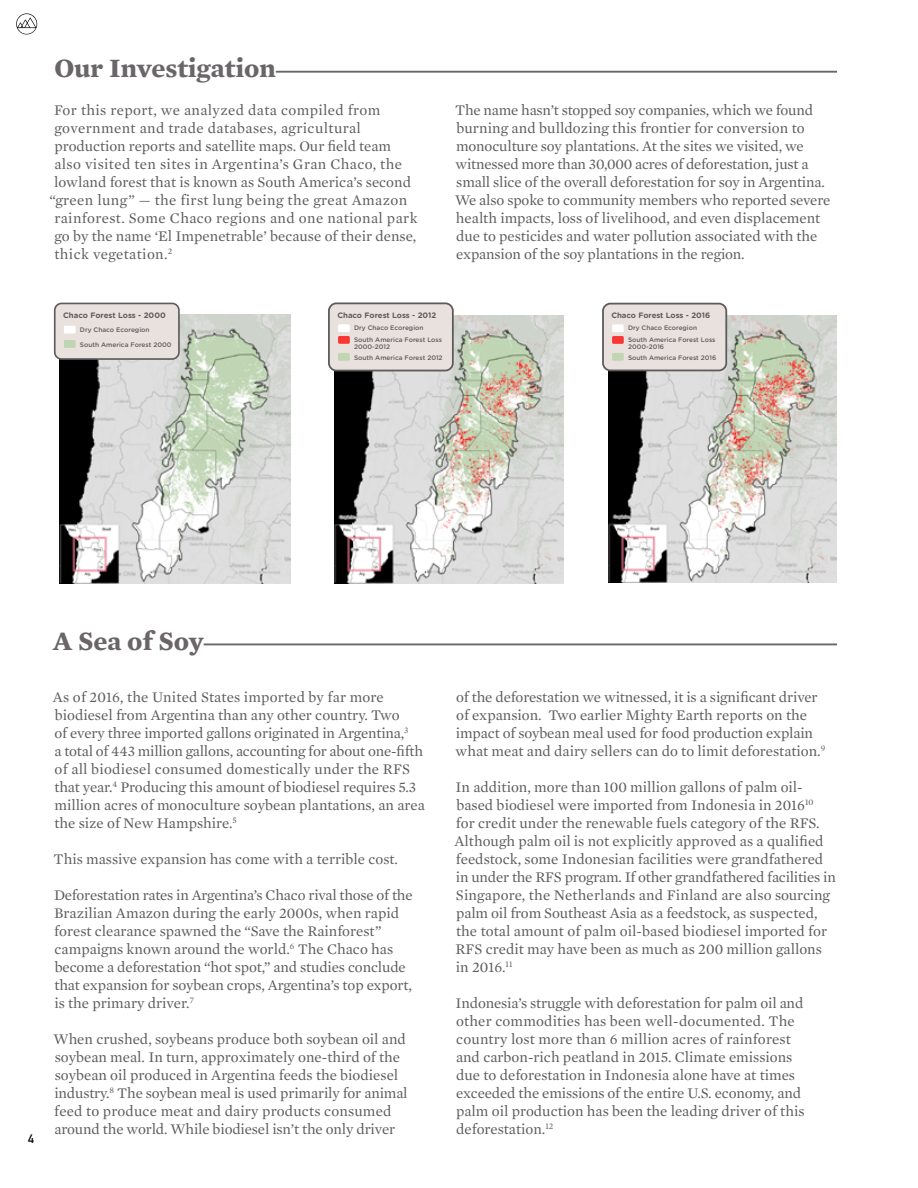
<style>
.page{position:relative;width:918px;height:1188px;background:#fff}
.page>*{position:absolute;margin:0;border:0;box-sizing:border-box;transform-origin:0 0}
.t1{font:700 27px "Mercury Text G4";color:#6a6568}
.t2{font:15px/18px "Mercury Text G1";color:#5e5b5e}
.t3{font:15px "Mercury Text G1";letter-spacing:.025em;color:#5e5b5e}
.t4{font:700 12px "DIN Alternate";color:#000}
.t5{font:700 7.8px "Gotham Rounded";color:#5e5b5d}
.t6{font:500 6.6px/14.5px "Gotham Rounded";color:#5e5b5d}
.t7{font:500 6.45px/11.9px "Gotham Rounded";color:#5e5b5d}
</style>
<div class="page">
<svg style="left:16px;top:13px;width:21px;height:21px"></svg>
<hr style="left:54px;top:71px;width:783px;height:2px;background:#6a6568">
<div style="left:54px;top:65px;width:222px;height:30px;background:#fff"></div>
<hr style="left:54px;top:644px;width:783px;height:1px;background:#6a6568">
<div style="left:53px;top:638px;width:151px;height:30px;background:#fff"></div>
<img style="left:60px;top:314px;width:230px;height:269px">
<div style="left:55px;top:303px;width:124px;height:56px;background:#e9e1de;border-radius:7px"></div>
<div style="left:54px;top:303px;width:126px;height:57px;border:2px solid #5e5b5d;border-radius:7px"></div>
<div style="left:64px;top:326px;width:12px;height:8px;background:#fff"></div>
<div style="left:64px;top:340px;width:12px;height:8px;background:#bfd5b3"></div>
<img style="left:334px;top:315px;width:230px;height:268px">
<div style="left:329px;top:303px;width:124px;height:68px;background:#e9e1de;border-radius:7px"></div>
<div style="left:328px;top:302px;width:126px;height:69px;border:2px solid #5e5b5d;border-radius:7px"></div>
<div style="left:338px;top:324px;width:12px;height:8px;background:#fff"></div>
<div style="left:338px;top:336px;width:12px;height:8px;background:#f93735"></div>
<div style="left:338px;top:353px;width:12px;height:8px;background:#bfd5b3"></div>
<img style="left:608px;top:315px;width:229px;height:267px">
<div style="left:603px;top:304px;width:123px;height:66px;background:#e9e1de;border-radius:7px"></div>
<div style="left:602px;top:303px;width:125px;height:68px;border:2px solid #5e5b5d;border-radius:7px"></div>
<div style="left:612px;top:324px;width:12px;height:8px;background:#fff"></div>
<div style="left:612px;top:336px;width:12px;height:8px;background:#f93735"></div>
<div style="left:612px;top:353px;width:12px;height:8px;background:#bfd5b3"></div>
<h1 class="t1" style="left:54px;top:48px;width:223px">Our Investigation</h1>
<p class="t3" style="left:54px;top:100px;width:328px">For this report, we analyzed data compiled from</p>
<p class="t3" style="left:54px;top:118px;width:308px">government and trade databases, agricultural</p>
<p class="t2" style="left:55px;top:137px;width:338px">production reports and satellite maps. Our field team</p>
<p class="t3" style="left:54px;top:154px;width:349px">also visited ten sites in Argentina’s Gran Chaco, the</p>
<p class="t2" style="left:54px;top:173px;width:358px">lowland forest that is known as South America’s second</p>
<p class="t3" style="left:49px;top:190px;width:359px">“green lung” — the first lung being the great Amazon</p>
<p class="t3" style="left:54px;top:208px;width:365px">rainforest. Some Chaco regions and one national park</p>
<p class="t2" style="left:55px;top:227px;width:363px">go by the name ‘El Impenetrable’ because of their dense,</p>
<p class="t3" style="left:55px;top:244px;width:120px">thick vegetation.<sup>2</sup></p>
<p class="t2" style="left:455px;top:101px;width:377px">The name hasn’t stopped soy companies, which we found burning and bulldozing this frontier for conversion to monoculture soy plantations. At the sites we visited, we witnessed more than 30,000 acres of deforestation, just a small slice of the overall deforestation for soy in Argentina.<br>We also spoke to community members who reported severe health impacts, loss of livelihood, and even displacement due to pesticides and water pollution associated with the expansion of the soy plantations in the region.</p>
<p class="t5" style="left:63px;top:310px;width:104px">Chaco Forest Loss - 2000</p>
<p class="t6" style="left:80px;top:323px;width:93px">Dry Chaco Ecoregion<br>South America Forest 2000</p>
<p class="t5" style="left:337px;top:310px;width:101px">Chaco Forest Loss - 2012</p>
<p class="t7" style="left:354px;top:321px;width:89px">Dry Chaco Ecoregion<br>South America Forest Loss</p>
<p class="t7" style="left:354px;top:342px;width:90px;line-height:10.4px">2000-2012<br>South America Forest 2012</p>
<p class="t5" style="left:611px;top:310px;width:100px">Chaco Forest Loss - 2016</p>
<p class="t7" style="left:628px;top:321px;width:89px">Dry Chaco Ecoregion<br>South America Forest Loss</p>
<p class="t7" style="left:628px;top:342px;width:90px;line-height:10.4px">2000-2016<br>South America Forest 2016</p>
<p class="t4" style="left:28px;top:1130px;width:7px">4</p>
<h1 class="t1" style="left:53px;top:620px;width:152px">A Sea of Soy</h1>
<p class="t2" style="left:53px;top:687px;width:373px">As of 2016, the United States imported by far more biodiesel from Argentina than any other country. Two<br>of every three imported gallons originated in Argentina,<sup>3<br></sup>a total of 443 million gallons, accounting for about one-fifth of all biodiesel consumed domestically under the RFS that year.<sup>4</sup> Producing this amount of biodiesel requires 5.3 million acres of monoculture soybean plantations, an area the size of New Hampshire.<sup>5</sup></p>
<p class="t2" style="left:54px;top:849px;width:346px">This massive expansion has come with a terrible cost.</p>
<p class="t2" style="left:54px;top:885px;width:360px">Deforestation rates in Argentina’s Chaco rival those of the Brazilian Amazon during the early 2000s, when rapid forest clearance spawned the “Save the Rainforest” campaigns known around the world.<sup>6</sup> The Chaco has become a deforestation “hot spot,” and studies conclude that expansion for soybean crops, Argentina’s top export, is the primary driver.<sup>7</sup></p>
<p class="t2" style="left:54px;top:1029px;width:356px">When crushed, soybeans produce both soybean oil and soybean meal. In turn, approximately one-third of the soybean oil produced in Argentina feeds the biodiesel industry.<sup>8</sup> The soybean meal is used primarily for animal feed to produce meat and dairy products consumed around the world. While biodiesel isn’t the only driver</p>
<p class="t2" style="left:456px;top:687px;width:371px">of the deforestation we witnessed, it is a significant driver of expansion. Two earlier Mighty Earth reports on the impact of soybean meal used for food production explain what meat and dairy sellers can do to limit deforestation.<sup>9</sup></p>
<p class="t2" style="left:455px;top:777px;width:383px">In addition, more than 100 million gallons of palm oil&shy;based biodiesel were imported from Indonesia in 2016<sup>10<br></sup>for credit under the renewable fuels category of the RFS.<br>Although palm oil is not explicitly approved as a qualified feedstock, some Indonesian facilities were grandfathered in under the RFS program. If other grandfathered facilities in Singapore, the Netherlands and Finland are also sourcing palm oil from Southeast Asia as a feedstock, as suspected, the total amount of palm oil-based biodiesel imported for RFS credit may have been as much as 200 million gallons in 2016.<sup>11</sup></p>
<p class="t2" style="left:456px;top:993px;width:351px">Indonesia’s struggle with deforestation for palm oil and other commodities has been well-documented. The country lost more than 6 million acres of rainforest and carbon-rich peatland in 2015. Climate emissions due to deforestation in Indonesia alone have at times exceeded the emissions of the entire U.S. economy, and palm oil production has been the leading driver of this deforestation.<sup>12</sup></p>
</div>
